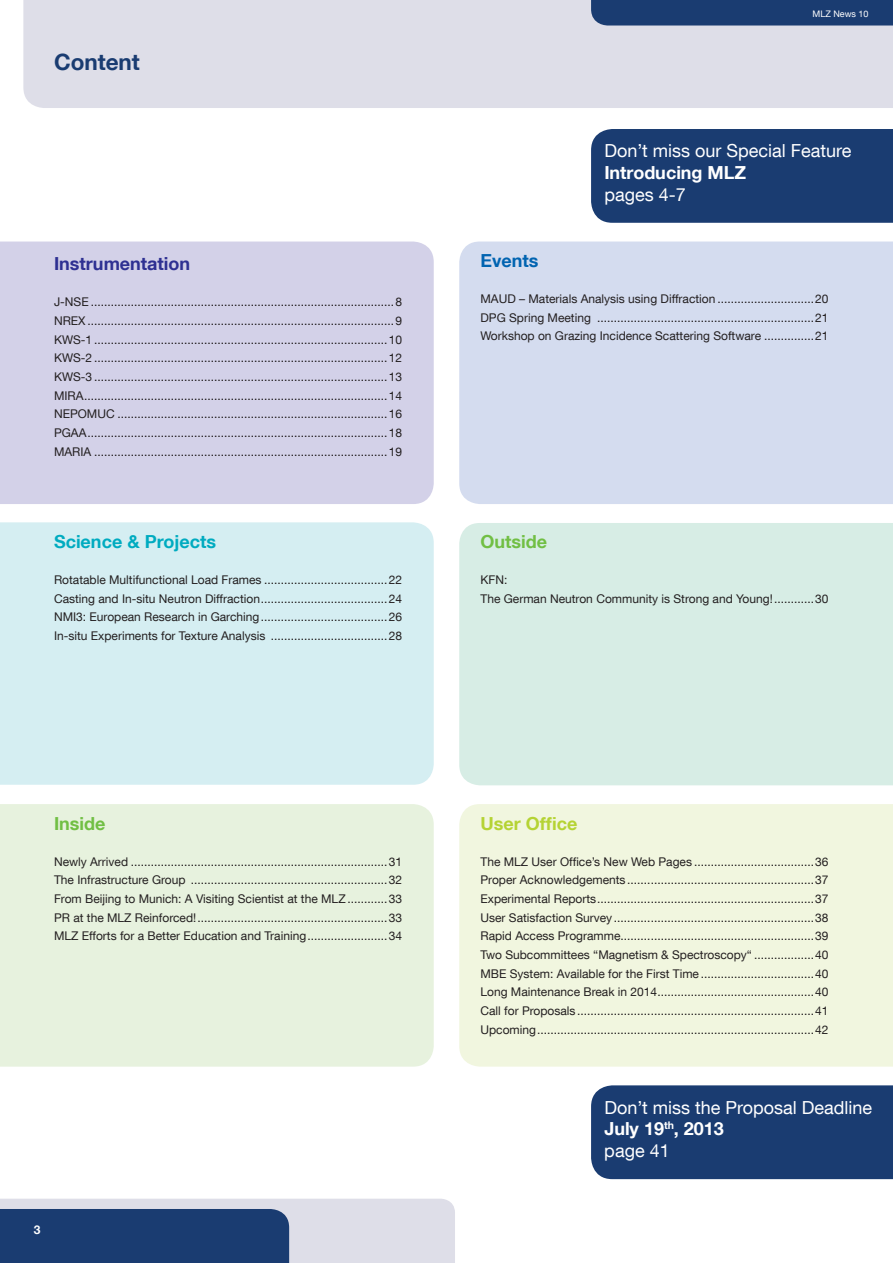
<style>
.page{position:relative;width:893px;height:1263px;background:#fff}
.page>*{position:absolute;margin:0;border:0;box-sizing:border-box;transform-origin:0 0}
.Überschrift_editoria{font:700 22.5px "TUM Neue Helvetica";color:#1a3c71}
.Inhaltsverzeichnis_Ü{font:18px "TUM Neue Helvetica";color:#fff}
.Inhaltsverzeichnis_Ü-2{font:700 18px "TUM Neue Helvetica";color:#fff}
.Inhaltsverzeichnis_Ü-3{font:700 18px "TUM Neue Helvetica";color:#00abc0}
.Inhaltsverzeichnis_Ü-4{font:700 18px "TUM Neue Helvetica";color:#2e3092}
.Inhaltsverzeichnis_Ü-5{font:700 18px "TUM Neue Helvetica";color:#71bf44}
.Inhaltsverzeichnis_Ü-6{font:700 18px "TUM Neue Helvetica";color:#b5d334}
.Inhaltsverzeichnis_Ü-7{font:700 18px "TUM Neue Helvetica";color:#0164b1}
.TOC_body_text{font:12px "TUM Neue Helvetica";color:#231f20}
.t1{font:700 12px "TUM Neue Helvetica";color:#fff}
.t2{font:9px "TUM Neue Helvetica";color:#fff}
</style>
<div class="page">
<div style="left:23px;top:0;width:870px;height:108px;background:#dedee8"></div>
<div style="left:0;top:242px;width:434px;height:262px;background:#d3d1e8"></div>
<div style="left:459px;top:804px;width:434px;height:263px;background:#f1f6df"></div>
<div style="left:0;top:522px;width:434px;height:263px;background:#d5eef2"></div>
<div style="left:459px;top:523px;width:434px;height:262px;background:#d7ede5"></div>
<div style="left:0;top:804px;width:434px;height:263px;background:#e7f2de"></div>
<div style="left:459px;top:242px;width:434px;height:262px;background:#d4dcef"></div>
<div style="left:591px;top:0;width:302px;height:26px;background:#1a3c71"></div>
<svg style="left:0;top:1199px;width:455px;height:64px;background:#7386a7"></svg>
<div style="left:591px;top:129px;width:302px;height:94px;background:#1a3c71"></div>
<div style="left:591px;top:1085px;width:302px;height:94px;background:#1a3c71"></div>
<p class="Überschrift_editoria" style="left:54px;top:48px;width:87px">Content</p>
<p class="Inhaltsverzeichnis_Ü-4" style="left:54px;top:253px;width:138px">Instrumentation</p>
<p class="TOC_body_text" style="left:54px;top:295px;width:349px">J-NSE ...........................................................................................8</p>
<p class="TOC_body_text" style="left:54px;top:313px;width:349px">NREX............................................................................................9</p>
<p class="TOC_body_text" style="left:54px;top:332px;width:349px">KWS-1 ........................................................................................10</p>
<p class="TOC_body_text" style="left:54px;top:351px;width:349px">KWS-2 ........................................................................................12</p>
<p class="TOC_body_text" style="left:54px;top:369px;width:349px">KWS-3 ........................................................................................13</p>
<p class="TOC_body_text" style="left:54px;top:388px;width:349px">MIRA...........................................................................................14</p>
<p class="TOC_body_text" style="left:54px;top:407px;width:349px">NEPOMUC .................................................................................16</p>
<p class="TOC_body_text" style="left:54px;top:425px;width:349px">PGAA..........................................................................................18</p>
<p class="TOC_body_text" style="left:54px;top:444px;width:349px">MARIA ........................................................................................19</p>
<p class="Inhaltsverzeichnis_Ü-3" style="left:54px;top:530px;width:164px">Science &amp; Projects</p>
<p class="TOC_body_text" style="left:54px;top:572px;width:349px">Rotatable Multifunctional Load Frames .....................................22</p>
<p class="TOC_body_text" style="left:54px;top:591px;width:349px">Casting and In-situ Neutron Diffraction......................................24</p>
<p class="TOC_body_text" style="left:54px;top:610px;width:349px">NMI3: European Research in Garching......................................26</p>
<p class="TOC_body_text" style="left:54px;top:628px;width:349px">In-situ Experiments for Texture Analysis ...................................28</p>
<p class="Inhaltsverzeichnis_Ü-5" style="left:54px;top:812px;width:53px">Inside</p>
<p class="TOC_body_text" style="left:54px;top:854px;width:349px">Newly Arrived .............................................................................31</p>
<p class="TOC_body_text" style="left:54px;top:873px;width:349px">The Infrastructure Group ...........................................................32</p>
<p class="TOC_body_text" style="left:54px;top:891px;width:349px">From Beijing to Munich: A Visiting Scientist at the MLZ ............33</p>
<p class="TOC_body_text" style="left:54px;top:910px;width:349px">PR at the MLZ Reinforced!.........................................................33</p>
<p class="TOC_body_text" style="left:54px;top:929px;width:349px">MLZ Efforts for a Better Education and Training........................34</p>
<p class="t1" style="left:34px;top:1222px;width:8px">3</p>
<p class="t2" style="left:812px;top:8px;width:58px">MLZ News 10</p>
<p class="Inhaltsverzeichnis_Ü" style="left:604px;top:140px;width:249px">Don’t miss our Special Feature</p>
<p class="Inhaltsverzeichnis_Ü-2" style="left:604px;top:161px;width:143px">Introducing MLZ</p>
<p class="Inhaltsverzeichnis_Ü" style="left:604px;top:183px;width:83px">pages 4-7</p>
<p class="Inhaltsverzeichnis_Ü-7" style="left:480px;top:249px;width:60px">Events</p>
<p class="TOC_body_text" style="left:480px;top:291px;width:349px">MAUD – Materials Analysis using Diffraction .............................20</p>
<p class="TOC_body_text" style="left:480px;top:310px;width:349px">DPG Spring Meeting .................................................................21</p>
<p class="TOC_body_text" style="left:480px;top:329px;width:349px">Workshop on Grazing Incidence Scattering Software ...............21</p>
<p class="Inhaltsverzeichnis_Ü-5" style="left:480px;top:530px;width:68px">Outside</p>
<p class="TOC_body_text" style="left:480px;top:572px;width:28px">KFN:</p>
<p class="TOC_body_text" style="left:480px;top:591px;width:349px">The German Neutron Community is Strong and Young!............30</p>
<p class="Inhaltsverzeichnis_Ü-6" style="left:480px;top:812px;width:99px">User Office</p>
<p class="TOC_body_text" style="left:480px;top:854px;width:349px">The MLZ User Office’s New Web Pages ....................................36</p>
<p class="TOC_body_text" style="left:480px;top:873px;width:349px">Proper Acknowledgements ........................................................37</p>
<p class="TOC_body_text" style="left:480px;top:891px;width:349px">Experimental Reports.................................................................37</p>
<p class="TOC_body_text" style="left:480px;top:910px;width:349px">User Satisfaction Survey ............................................................38</p>
<p class="TOC_body_text" style="left:480px;top:929px;width:349px">Rapid Access Programme..........................................................39</p>
<p class="TOC_body_text" style="left:480px;top:947px;width:349px">Two Subcommittees “Magnetism &amp; Spectroscopy“ ..................40</p>
<p class="TOC_body_text" style="left:480px;top:966px;width:349px">MBE System: Available for the First Time ..................................40</p>
<p class="TOC_body_text" style="left:480px;top:984px;width:349px">Long Maintenance Break in 2014...............................................40</p>
<p class="TOC_body_text" style="left:480px;top:1003px;width:349px">Call for Proposals .......................................................................41</p>
<p class="TOC_body_text" style="left:480px;top:1022px;width:349px">Upcoming...................................................................................42</p>
<p class="Inhaltsverzeichnis_Ü" style="left:604px;top:1096px;width:269px">Don’t miss the Proposal Deadline</p>
<p class="Inhaltsverzeichnis_Ü-2" style="left:604px;top:1118px;width:121px">July 19<sup>th</sup>, 2013</p>
<p class="Inhaltsverzeichnis_Ü" style="left:604px;top:1139px;width:67px">page 41</p>
</div>
